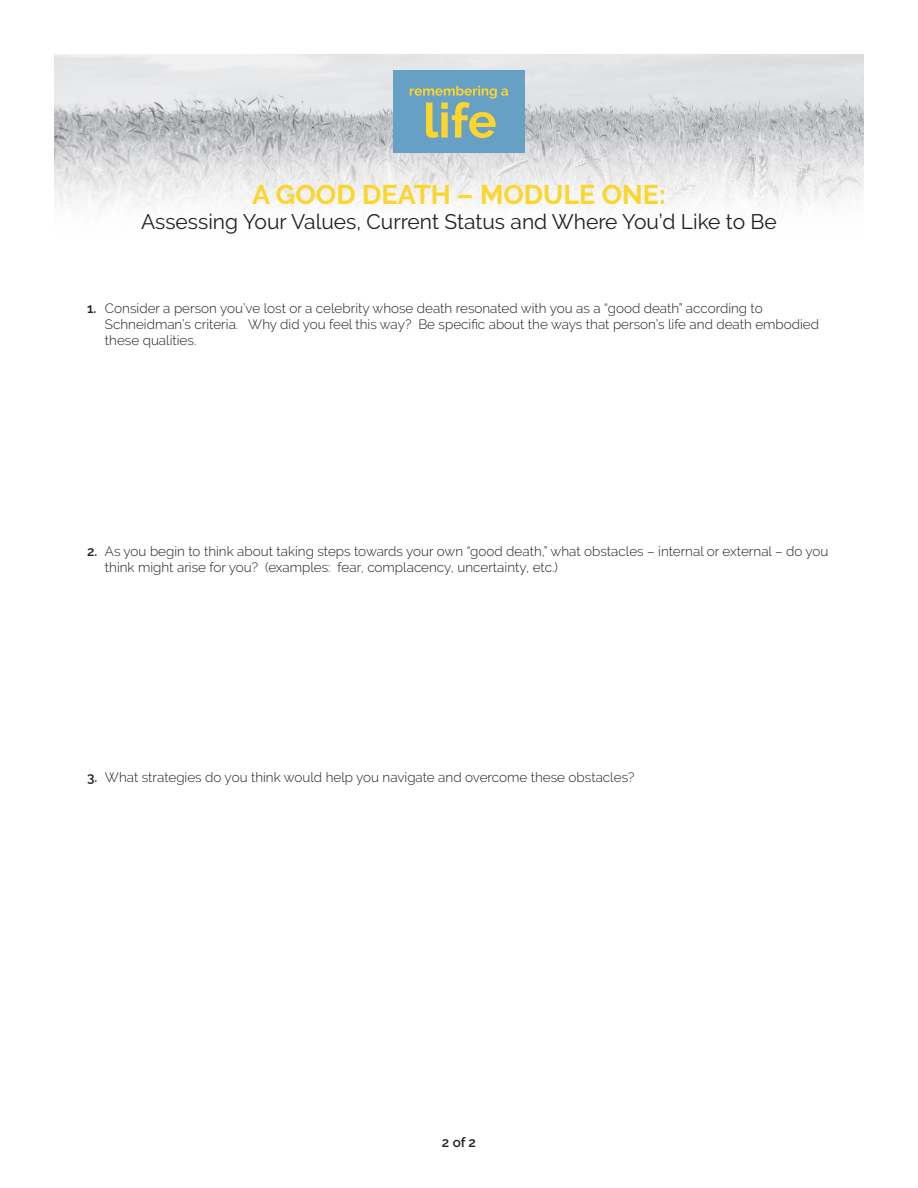
<style>
.page{position:relative;width:918px;height:1188px;background:#fff}
.page>*{position:absolute;margin:0;border:0;box-sizing:border-box;transform-origin:0 0}
.t1{font:700 27px "Raleway";color:#fcd52d}
.t2{font:21px "Raleway";color:#231f20}
.t3{font:300 13.5px "Raleway";color:#231f20}
.t4{font:600 13.5px "Raleway";color:#231f20}
.s1{font-weight:600}
</style>
<div class="page">
<img style="left:54px;top:54px;width:810px;height:157px">
<div style="left:393px;top:70px;width:132px;height:83px;background:#66a0c5"></div>
<svg style="left:410px;top:86px;width:98px;height:52px"></svg>
<p class="t1" style="left:252px;top:179px;width:415px">A GOOD DEATH – MODULE ONE:</p>
<p class="t2" style="left:141px;top:209px;width:637px">Assessing Your Values, Current Status and Where You’d Like to Be</p>
<p class="t3" style="left:87px;top:300px;width:677px"><span class="s1">1.</span> Consider a person you’ve lost or a celebrity whose death resonated with you as a “good death” according to</p>
<p class="t3" style="left:105px;top:316px;width:716px">Schneidman’s criteria. Why did you feel this way? Be specific about the ways that person’s life and death embodied</p>
<p class="t3" style="left:105px;top:332px;width:93px">these qualities.</p>
<p class="t3" style="left:87px;top:543px;width:743px"><span class="s1">2.</span> As you begin to think about taking steps towards your own “good death,” what obstacles – internal or external – do you</p>
<p class="t3" style="left:105px;top:559px;width:454px">think might arise for you? (examples: fear, complacency, uncertainty, etc.)</p>
<p class="t3" style="left:87px;top:770px;width:549px"><span class="s1">3.</span> What strategies do you think would help you navigate and overcome these obstacles?</p>
<p class="t4" style="left:442px;top:1134px;width:36px">2 of 2</p>
</div>
